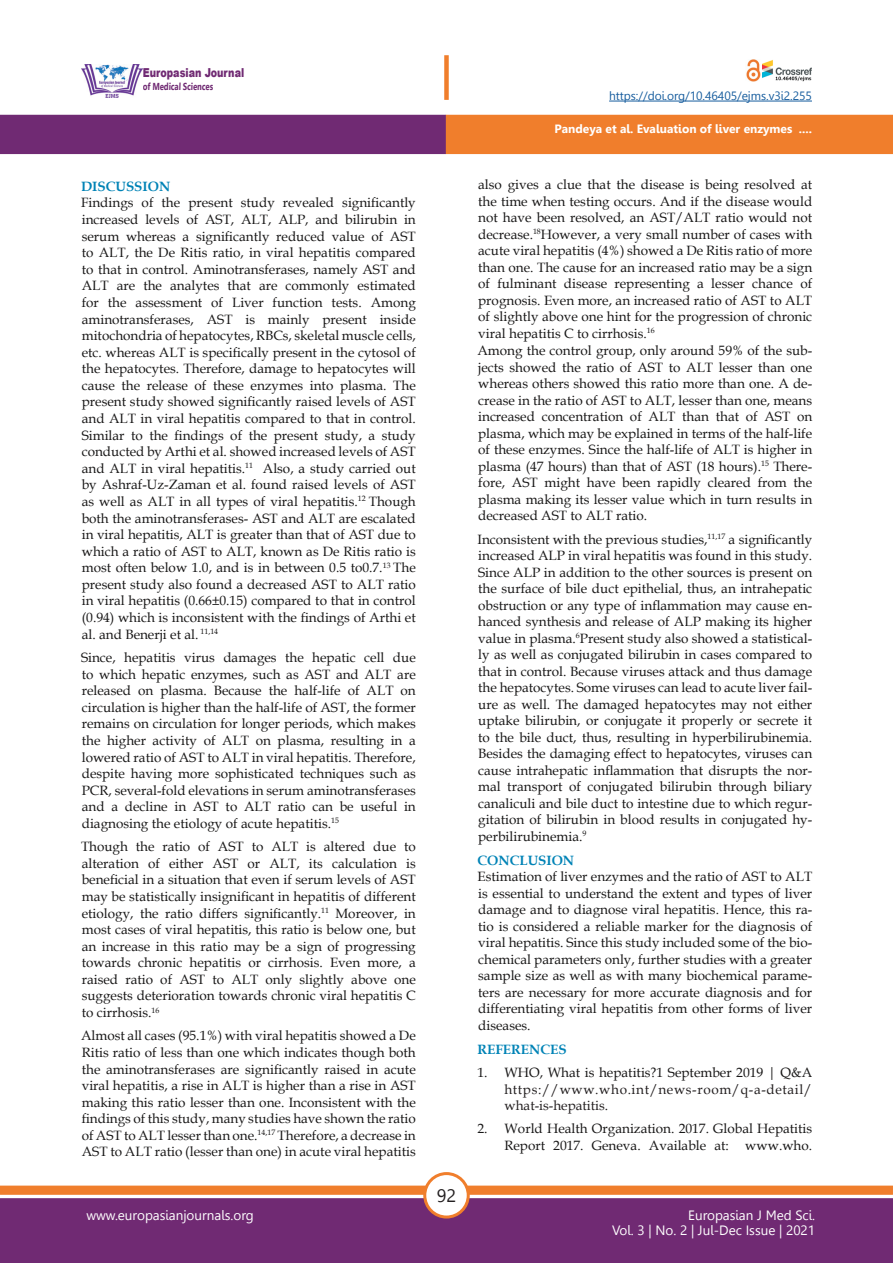
<style>
.page{position:relative;width:893px;height:1263px;background:#fff}
.page>*{position:absolute;margin:0;border:0;box-sizing:border-box;transform-origin:0 0}
.t1{font:18px "Leelawadee";color:#231f20}
.Normal__Web{font:13.5px/16.6px "Book Antiqua";color:#181717;text-align:justify}
.t2{font:13.5px/16.5px "Book Antiqua";letter-spacing:.045em;color:#231f20;text-align:justify}
.t3{font:13.5px/15px "Leelawadee";color:#fff;text-align:right}
.Body_text{font:700 13.5px "Book Antiqua";color:#0083b6}
.Body_Headings{font:700 13.5px "Book Antiqua";color:#0083b6}
.t4{font:900 12.3px "Arial";color:#702a73;scale:.77 1}
.t5{font:700 12px "Leelawadee";color:#fff}
.t6{font:12px "Leelawadee";letter-spacing:-.005em;color:#175d9e}
.t7{font:700 10.05px "Leelawadee UI";color:#702a73;scale:.76 1}
.s1{color:#181717}
</style>
<div class="page">
<div style="left:0;top:1198px;width:893px;height:65px;background:#702a73;border:2px solid #702a73"></div>
<div style="left:0;top:115px;width:446px;height:39px;background:#702a73"></div>
<div style="left:446px;top:115px;width:447px;height:39px;background:#f07e2c"></div>
<div style="left:0;top:1185px;width:893px;height:10px;background:#f07e2c;border:1px solid #f07e2c"></div>
<div style="left:425px;top:1173px;width:43px;height:44px;background:#fff;border-radius:50%"></div>
<div style="left:423px;top:1172px;width:47px;height:46px;border:3px solid #f07e2c;border-radius:50%"></div>
<img style="left:81px;top:64px;width:61px;height:33px">
<div style="left:444px;top:55px;width:5px;height:45px;background:#f07e2c"></div>
<hr style="left:609px;top:101px;width:203px;height:1px;background:#175d9e">
<img style="left:746px;top:60px;width:66px;height:21px">
<p class="t4" style="left:143px;top:63px;width:133px">Europasian Journal</p>
<p class="t7" style="left:143px;top:79px;width:95px">of Medical Sciences</p>
<p class="Body_text" style="left:81px;top:177px;width:91px">DISCUSSION</p>
<p class="Normal__Web" style="left:81px;top:194px;width:336px">Findings of the present study revealed significantly increased levels of AST, ALT, ALP, and bilirubin in serum whereas a significantly reduced value of AST to ALT, the De Ritis ratio, in viral hepatitis compared to that in control. Aminotransferases, namely AST and ALT are the analytes that are commonly estimated for the assessment of Liver function tests. Among aminotransferases, AST is mainly present inside mitochondria of hepatocytes, RBCs, skeletal muscle cells, etc. whereas ALT is specifically present in the cytosol of the hepatocytes. Therefore, damage to hepatocytes will cause the release of these enzymes into plasma. The present study showed significantly raised levels of AST and ALT in viral hepatitis compared to that in control.<br>Similar to the findings of the present study, a study conducted by Arthi et al. showed increased levels of AST and ALT in viral hepatitis.<sup>11</sup> Also, a study carried out by Ashraf-Uz-Zaman et al. found raised levels of AST as well as ALT in all types of viral hepatitis.<sup>12</sup> Though both the aminotransferases- AST and ALT are escalated in viral hepatitis, ALT is greater than that of AST due to which a ratio of AST to ALT, known as De Ritis ratio is most often below 1.0, and is in between 0.5 to0.7.<sup>13</sup> The present study also found a decreased AST to ALT ratio in viral hepatitis (0.66±0.15) compared to that in control (0.94) which is inconsistent with the findings of Arthi et al. and Benerji et al. <sup>11,14</sup></p>
<p class="Normal__Web" style="left:81px;top:649px;width:336px">Since, hepatitis virus damages the hepatic cell due to which hepatic enzymes, such as AST and ALT are released on plasma. Because the half-life of ALT on circulation is higher than the half-life of AST, the former remains on circulation for longer periods, which makes the higher activity of ALT on plasma, resulting in a lowered ratio of AST to ALT in viral hepatitis. Therefore, despite having more sophisticated techniques such as PCR, several-fold elevations in serum aminotransferases and a decline in AST to ALT ratio can be useful in diagnosing the etiology of acute hepatitis.<sup>15</sup></p>
<p class="Normal__Web" style="left:81px;top:838px;width:336px">Though the ratio of AST to ALT is altered due to alteration of either AST or ALT, its calculation is beneficial in a situation that even if serum levels of AST may be statistically insignificant in hepatitis of different etiology, the ratio differs significantly.<sup>11</sup> Moreover, in most cases of viral hepatitis, this ratio is below one, but an increase in this ratio may be a sign of progressing towards chronic hepatitis or cirrhosis. Even more, a raised ratio of AST to ALT only slightly above one suggests deterioration towards chronic viral hepatitis C to cirrhosis.<sup>16</sup></p>
<p class="Normal__Web" style="left:81px;top:1027px;width:336px">Almost all cases (95.1%) with viral hepatitis showed a De Ritis ratio of less than one which indicates though both the aminotransferases are significantly raised in acute viral hepatitis, a rise in ALT is higher than a rise in AST making this ratio lesser than one. Inconsistent with the findings of this study, many studies have shown the ratio of AST to ALT lesser than one.<sup>14,17</sup> Therefore, a decrease in AST to ALT ratio (lesser than one) in acute viral hepatitis</p>
<h1 class="t1" style="left:437px;top:1185px;width:21px">92</h1>
<p class="t6" style="left:609px;top:89px;width:204px">https://doi.org/10.46405/ejms.v3i2.255</p>
<p class="t5" style="left:555px;top:122px;width:259px">Pandeya et al. Evaluation of liver enzymes ....</p>
<p class="Normal__Web" style="left:478px;top:176px;width:336px">also gives a clue that the disease is being resolved at the time when testing occurs. And if the disease would not have been resolved, an AST/ALT ratio would not decrease.<sup>18</sup>However, a very small number of cases with acute viral hepatitis (4%) showed a De Ritis ratio of more than one. The cause for an increased ratio may be a sign of fulminant disease representing a lesser chance of prognosis. Even more, an increased ratio of AST to ALT of slightly above one hint for the progression of chronic viral hepatitis C to cirrhosis.<sup>16</sup></p>
<p class="Normal__Web" style="left:477px;top:342px;width:336px">Among the control group, only around 59% of the sub&shy;jects showed the ratio of AST to ALT lesser than one whereas others showed this ratio more than one. A de&shy;crease in the ratio of AST to ALT, lesser than one, means increased concentration of ALT than that of AST on plasma, which may be explained in terms of the half-life of these enzymes. Since the half-life of ALT is higher in plasma (47 hours) than that of AST (18 hours).<sup>15</sup> There&shy;fore, AST might have been rapidly cleared from the plasma making its lesser value which in turn results in decreased AST to ALT ratio.</p>
<p class="Normal__Web" style="left:477px;top:531px;width:336px">Inconsistent with the previous studies,<sup>11,17</sup> a significantly increased ALP in viral hepatitis was found in this study.<br>Since ALP in addition to the other sources is present on the surface of bile duct epithelial, thus, an intrahepatic obstruction or any type of inflammation may cause en&shy;hanced synthesis and release of ALP making its higher value in plasma.<sup>6</sup>Present study also showed a statistical&shy;ly as well as conjugated bilirubin in cases compared to that in control. Because viruses attack and thus damage the hepatocytes. Some viruses can lead to acute liver fail&shy;ure as well. The damaged hepatocytes may not either uptake bilirubin, or conjugate it properly or secrete it to the bile duct, thus, resulting in hyperbilirubinemia.<br>Besides the damaging effect to hepatocytes, viruses can cause intrahepatic inflammation that disrupts the nor&shy;mal transport of conjugated bilirubin through biliary canaliculi and bile duct to intestine due to which regur&shy;gitation of bilirubin in blood results in conjugated hy&shy;perbilirubinemia.<sup>9</sup></p>
<p class="Body_text" style="left:477px;top:851px;width:98px">CONCLUSION</p>
<p class="Normal__Web" style="left:477px;top:868px;width:336px">Estimation of liver enzymes and the ratio of AST to ALT is essential to understand the extent and types of liver damage and to diagnose viral hepatitis. Hence, this ra&shy;tio is considered a reliable marker for the diagnosis of viral hepatitis. Since this study included some of the bio&shy;chemical parameters only, further studies with a greater sample size as well as with many biochemical parame&shy;ters are necessary for more accurate diagnosis and for differentiating viral hepatitis from other forms of liver diseases.</p>
<p class="Body_Headings" style="left:477px;top:1040px;width:91px">REFERENCES</p>
<p class="t2" style="left:504px;top:1064px;width:309px;text-indent:-27px"><span class="s1">1. WHO, What is hepatitis?1 September 2019 | Q&amp;A </span>https://www.who.int/news-room/q-a-detail/ what-is-hepatitis<span class="s1">.</span></p>
<p class="Normal__Web" style="left:477px;top:1120px;width:336px;text-align:right">2. World Health Organization. 2017. Global Hepatitis<br>Report 2017. Geneva. Available at: www.who.</p>
<p class="t3" style="left:86px;top:1208px;width:169px">www.europasianjournals.org</p>
<p class="t3" style="left:612px;top:1208px;width:205px">Europasian J Med Sci.<br>Vol. 3 | No. 2 | Jul-Dec Issue | 2021</p>
</div>
